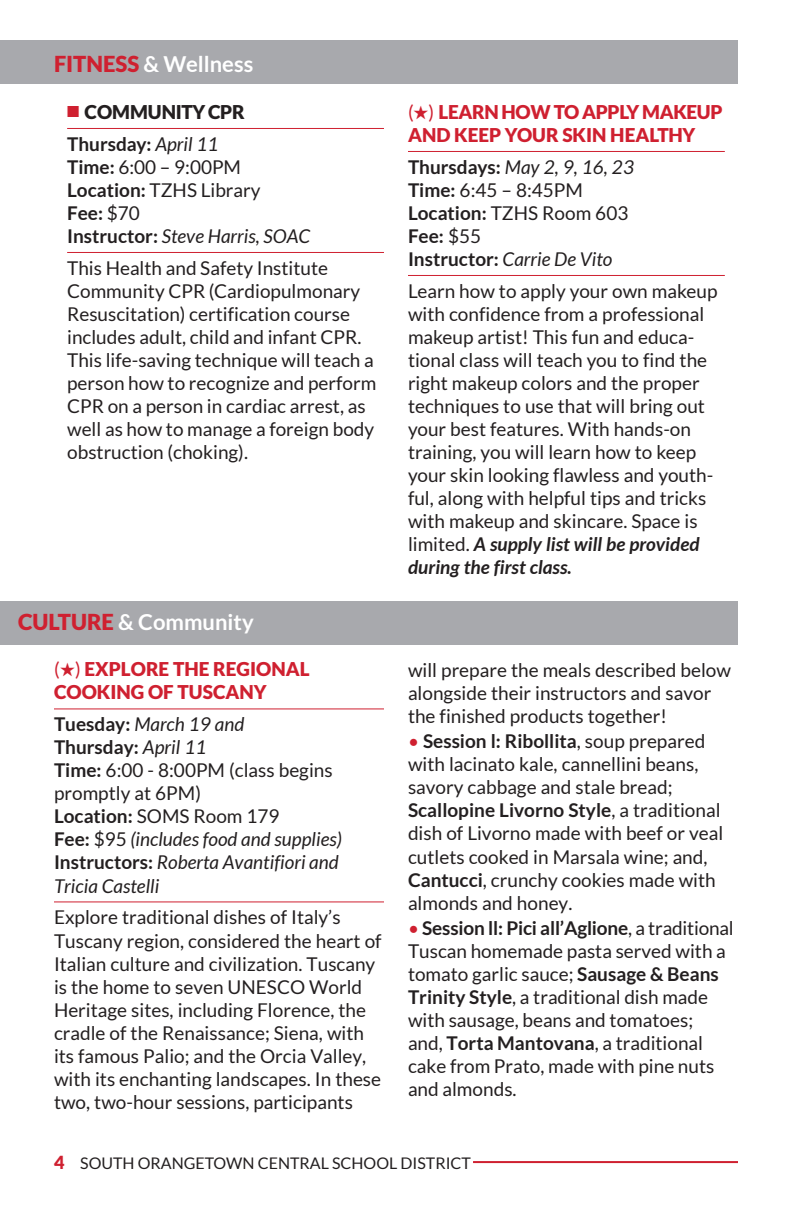
<style>
.page{position:relative;width:792px;height:1224px;background:#fff}
.page>*{position:absolute;margin:0;border:0;box-sizing:border-box;transform-origin:0 0}
.t1{font:700 22px "Lato";color:#fff}
.t2{font:19px/23px "Lato";color:#231f20}
.t3{font:italic 19px/23px "Lato";color:#231f20}
.t4{font:700 19px/23px "Lato";color:#231f20}
.t5{font:900 19px/23px "Lato";letter-spacing:-.02em;color:#cf2030}
.t6{font:900 19px/23px "Lato";color:#cf2030}
.t7{font:900 19px/32px "Lato";letter-spacing:-.01em;color:#231f20}
.t8{font:16px "Lato";color:#231f20}
.s1{font-weight:900;color:#cf2030}
.s2{color:#cf2030}
.s3{font-weight:700}
.s4{font-weight:400;font-style:italic}
.s5{font-weight:400}
.s6{font-weight:700;font-style:normal}
.s7{font-style:normal}
.s8{font-weight:700;font-style:italic}
.s9{font-weight:900;font-size:18px;color:#cf2030}
</style>
<div class="page">
<div style="left:0;top:40px;width:738px;height:44px;background:#a8a9ad"></div>
<div style="left:0;top:601px;width:738px;height:43px;background:#a8a9ad"></div>
<hr style="left:473px;top:1161px;width:265px;height:2px;background:#cf2030">
<hr style="left:67px;top:128px;width:317px;height:1px;background:#cf2030">
<hr style="left:67px;top:252px;width:317px;height:1px;background:#cf2030">
<hr style="left:408px;top:151px;width:317px;height:1px;background:#cf2030">
<hr style="left:408px;top:275px;width:317px;height:1px;background:#cf2030">
<hr style="left:54px;top:708px;width:330px;height:1px;background:#cf2030">
<hr style="left:54px;top:901px;width:330px;height:1px;background:#cf2030">
<p class="t1" style="left:54px;top:51px;width:201px"><span class="s1">FITNESS</span> &amp; Wellness</p>
<p class="t7" style="left:67px;top:96px;width:179px"><span class="s2">■</span> COMMUNITY CPR<br><span class="s3">Thursday:</span> <span class="s4">April 11</span></p>
<p class="t4" style="left:67px;top:155px;width:245px">Time: <span class="s5">6:00 – 9:00PM<br></span>Location: <span class="s5">TZHS Library<br></span>Fee: <span class="s5">$70<br></span>Instructor: <span class="s4">Steve Harris, SOAC</span></p>
<p class="t2" style="left:67px;top:257px;width:311px">This Health and Safety Institute Community CPR (Cardiopulmonary Resuscitation) certification course includes adult, child and infant CPR.<br>This life-saving technique will teach a person how to recognize and perform CPR on a person in cardiac arrest, as well as how to manage a foreign body obstruction (choking).</p>
<p class="t1" style="left:18px;top:609px;width:237px"><span class="s1">CULTURE</span> &amp; Community</p>
<p class="t6" style="left:54px;top:658px;width:257px"><span class="s5">(</span>★<span class="s5">)</span> EXPLORE THE REGIONAL<br>COOKING OF TUSCANY</p>
<p class="t3" style="left:54px;top:714px;width:290px"><span class="s6">Tuesday:</span> March 19 and<br><span class="s6">Thursday:</span> April 11<br><span class="s6">Time:</span> <span class="s7">6:00 - 8:00PM (class begins promptly at 6PM)<br></span><span class="s6">Location:</span> <span class="s7">SOMS Room 179<br></span><span class="s6">Fee:</span> <span class="s7">$95</span> (includes food and supplies)<br><span class="s6">Instructors:</span> Roberta Avantifiori and<br>Tricia Castelli</p>
<p class="t2" style="left:54px;top:906px;width:329px">Explore traditional dishes of Italy’s Tuscany region, considered the heart of Italian culture and civilization. Tuscany is the home to seven UNESCO World Heritage sites, including Florence, the cradle of the Renaissance; Siena, with its famous Palio; and the Orcia Valley, with its enchanting landscapes. In these two, two-hour sessions, participants</p>
<p class="t5" style="left:408px;top:100px;width:316px"><span class="s5">(</span>★<span class="s5">)</span> LEARN HOW TO APPLY MAKEUP<br>AND KEEP YOUR SKIN HEALTHY</p>
<p class="t4" style="left:408px;top:155px;width:228px">Thursdays: <span class="s4">May 2, 9, 16, 23<br></span>Time: <span class="s5">6:45 – 8:45PM<br></span>Location: <span class="s5">TZHS Room 603<br></span>Fee: <span class="s5">$55<br></span>Instructor: <span class="s4">Carrie De Vito</span></p>
<p class="t2" style="left:408px;top:280px;width:311px">Learn how to apply your own makeup with confidence from a professional makeup artist! This fun and educa&shy;tional class will teach you to find the right makeup colors and the proper techniques to use that will bring out your best features. With hands-on training, you will learn how to keep your skin looking flawless and youth&shy;ful, along with helpful tips and tricks with makeup and skincare. Space is limited. <span class="s8">A supply list will be provided during the first class.</span></p>
<p class="t2" style="left:408px;top:658px;width:325px">will prepare the meals described below alongside their instructors and savor the finished products together!</p>
<p class="t2" style="left:408px;top:730px;width:317px"><span class="s2">•</span> <span class="s3">Session l: Ribollita</span>, soup prepared with lacinato kale, cannellini beans, savory cabbage and stale bread; <span class="s3">Scallopine Livorno Style</span>, a traditional dish of Livorno made with beef or veal cutlets cooked in Marsala wine; and, <span class="s3">Cantucci</span>, crunchy cookies made with almonds and honey.</p>
<p class="t2" style="left:408px;top:917px;width:327px"><span class="s2">•</span> <span class="s3">Session ll: Pici all’Aglione</span>, a traditional Tuscan homemade pasta served with a tomato garlic sauce; <span class="s3">Sausage &amp; Beans Trinity Style</span>, a traditional dish made with sausage, beans and tomatoes;<br>and, <span class="s3">Torta Mantovana</span>, a traditional cake from Prato, made with pine nuts and almonds.</p>
<p class="t8" style="left:54px;top:1154px;width:418px"><span class="s9">4</span> SOUTH ORANGETOWN CENTRAL SCHOOL DISTRICT</p>
</div>
